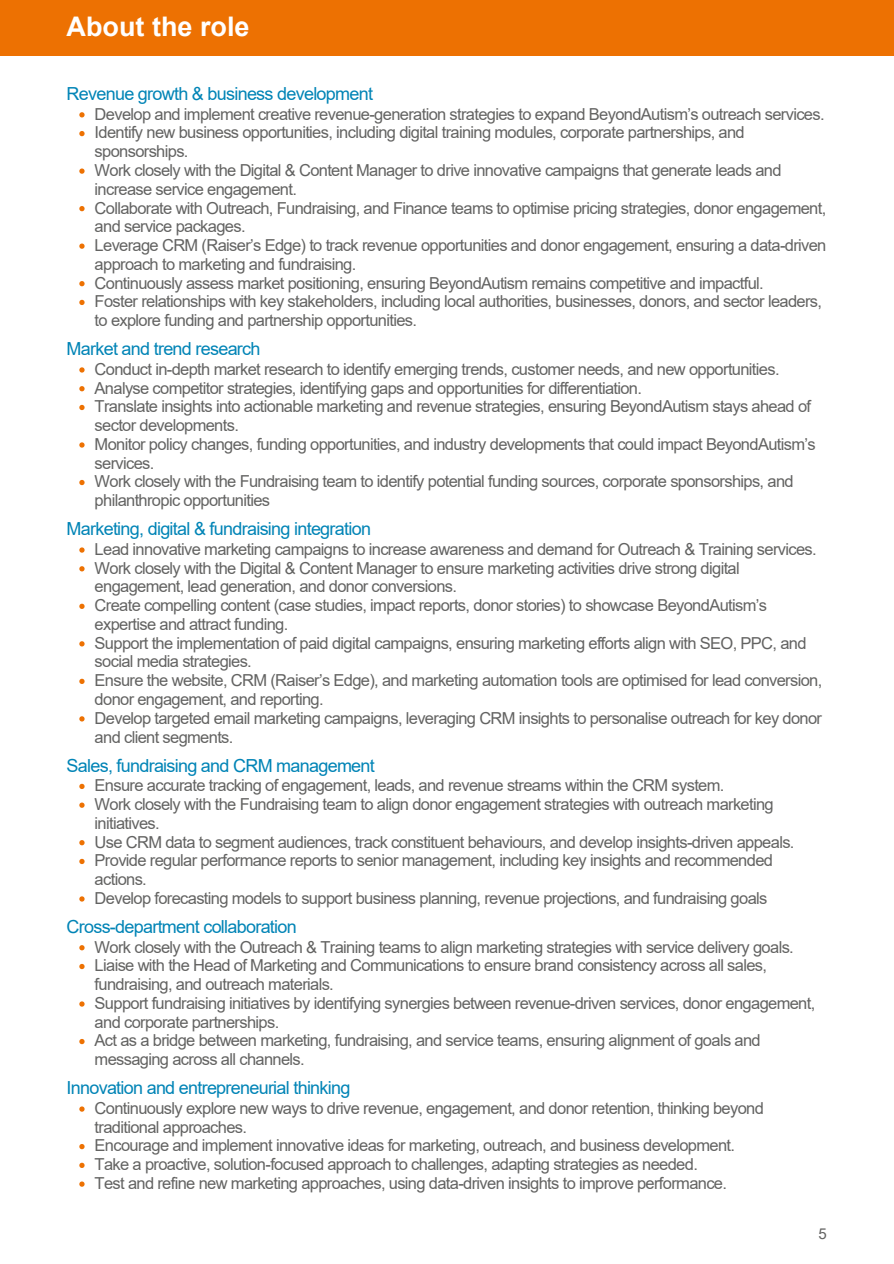
<style>
.page{position:relative;width:894px;height:1264px;background:#fff}
.page>*{position:absolute;margin:0;border:0;box-sizing:border-box;transform-origin:0 0}
.t1{font:700 27px "Arial";color:#fff}
.t2{font:18px "Arial";letter-spacing:-.04em;color:#0084b6}
.t3{font:16.5px/18.8px "Arial";letter-spacing:-.04em;color:#636362}
.t4{font:15px "Arial";color:#636362}
</style>
<div class="page">
<div style="left:0;top:0;width:893px;height:56px;background:#ed7102"></div>
<svg style="left:79px;top:112px;width:6px;height:5px"></svg>
<svg style="left:79px;top:131px;width:6px;height:5px"></svg>
<svg style="left:79px;top:168px;width:6px;height:6px"></svg>
<svg style="left:79px;top:206px;width:6px;height:5px"></svg>
<svg style="left:79px;top:243px;width:6px;height:6px"></svg>
<svg style="left:79px;top:281px;width:6px;height:5px"></svg>
<svg style="left:79px;top:300px;width:6px;height:5px"></svg>
<svg style="left:79px;top:367px;width:6px;height:5px"></svg>
<svg style="left:79px;top:386px;width:6px;height:5px"></svg>
<svg style="left:79px;top:405px;width:6px;height:5px"></svg>
<svg style="left:79px;top:442px;width:6px;height:5px"></svg>
<svg style="left:79px;top:480px;width:6px;height:5px"></svg>
<svg style="left:79px;top:547px;width:6px;height:5px"></svg>
<svg style="left:79px;top:566px;width:6px;height:5px"></svg>
<svg style="left:79px;top:603px;width:6px;height:6px"></svg>
<svg style="left:79px;top:641px;width:6px;height:5px"></svg>
<svg style="left:79px;top:678px;width:6px;height:6px"></svg>
<svg style="left:79px;top:716px;width:6px;height:5px"></svg>
<svg style="left:79px;top:783px;width:6px;height:6px"></svg>
<svg style="left:79px;top:802px;width:6px;height:5px"></svg>
<svg style="left:79px;top:840px;width:6px;height:5px"></svg>
<svg style="left:79px;top:858px;width:6px;height:6px"></svg>
<svg style="left:79px;top:896px;width:6px;height:5px"></svg>
<svg style="left:79px;top:945px;width:6px;height:5px"></svg>
<svg style="left:79px;top:963px;width:6px;height:6px"></svg>
<svg style="left:79px;top:1001px;width:6px;height:5px"></svg>
<svg style="left:79px;top:1039px;width:6px;height:5px"></svg>
<svg style="left:79px;top:1106px;width:6px;height:5px"></svg>
<svg style="left:79px;top:1144px;width:6px;height:5px"></svg>
<svg style="left:79px;top:1162px;width:6px;height:5px"></svg>
<svg style="left:79px;top:1181px;width:6px;height:5px"></svg>
<p class="t1" style="left:67px;top:12px;width:184px">About the role</p>
<h1 class="t2" style="left:67px;top:84px;width:308px">Revenue growth &amp; business development</h1>
<p class="t3" style="left:95px;top:105px;width:731px">Develop and implement creative revenue-generation strategies to expand BeyondAutism’s outreach services.</p>
<p class="t3" style="left:95px;top:123px;width:651px">Identify new business opportunities, including digital training modules, corporate partnerships, and sponsorships.</p>
<p class="t3" style="left:95px;top:161px;width:688px">Work closely with the Digital &amp; Content Manager to drive innovative campaigns that generate leads and increase service engagement.</p>
<p class="t3" style="left:95px;top:198px;width:733px">Collaborate with Outreach, Fundraising, and Finance teams to optimise pricing strategies, donor engagement, and service packages.</p>
<p class="t3" style="left:95px;top:236px;width:733px">Leverage CRM (Raiser’s Edge) to track revenue opportunities and donor engagement, ensuring a data-driven approach to marketing and fundraising.</p>
<p class="t3" style="left:95px;top:273px;width:670px">Continuously assess market positioning, ensuring BeyondAutism remains competitive and impactful.</p>
<p class="t3" style="left:95px;top:292px;width:728px">Foster relationships with key stakeholders, including local authorities, businesses, donors, and sector leaders, to explore funding and partnership opportunities.</p>
<p class="t2" style="left:67px;top:339px;width:195px">Market and trend research</p>
<p class="t3" style="left:95px;top:360px;width:686px">Conduct in-depth market research to identify emerging trends, customer needs, and new opportunities.</p>
<p class="t3" style="left:95px;top:378px;width:548px">Analyse competitor strategies, identifying gaps and opportunities for differentiation.</p>
<p class="t3" style="left:95px;top:397px;width:717px">Translate insights into actionable marketing and revenue strategies, ensuring BeyondAutism stays ahead of sector developments.</p>
<p class="t3" style="left:95px;top:435px;width:722px">Monitor policy changes, funding opportunities, and industry developments that could impact BeyondAutism’s services.</p>
<p class="t3" style="left:95px;top:472px;width:700px">Work closely with the Fundraising team to identify potential funding sources, corporate sponsorships, and philanthropic opportunities</p>
<p class="t2" style="left:67px;top:519px;width:306px">Marketing, digital &amp; fundraising integration</p>
<p class="t3" style="left:95px;top:540px;width:723px">Lead innovative marketing campaigns to increase awareness and demand for Outreach &amp; Training services.</p>
<p class="t3" style="left:95px;top:558px;width:646px">Work closely with the Digital &amp; Content Manager to ensure marketing activities drive strong digital engagement, lead generation, and donor conversions.</p>
<p class="t3" style="left:95px;top:596px;width:673px">Create compelling content (case studies, impact reports, donor stories) to showcase BeyondAutism’s expertise and attract funding.</p>
<p class="t3" style="left:95px;top:633px;width:713px">Support the implementation of paid digital campaigns, ensuring marketing efforts align with SEO, PPC, and social media strategies.</p>
<p class="t3" style="left:95px;top:671px;width:729px">Ensure the website, CRM (Raiser’s Edge), and marketing automation tools are optimised for lead conversion, donor engagement, and reporting.</p>
<p class="t3" style="left:95px;top:708px;width:728px">Develop targeted email marketing campaigns, leveraging CRM insights to personalise outreach for key donor and client segments.</p>
<p class="t2" style="left:67px;top:755px;width:310px">Sales, fundraising and CRM management</p>
<p class="t3" style="left:95px;top:776px;width:631px">Ensure accurate tracking of engagement, leads, and revenue streams within the CRM system.</p>
<p class="t3" style="left:95px;top:795px;width:680px">Work closely with the Fundraising team to align donor engagement strategies with outreach marketing initiatives.</p>
<p class="t3" style="left:95px;top:832px;width:701px">Use CRM data to segment audiences, track constituent behaviours, and develop insights-driven appeals.</p>
<p class="t3" style="left:95px;top:851px;width:679px">Provide regular performance reports to senior management, including key insights and recommended actions.</p>
<p class="t3" style="left:95px;top:888px;width:674px">Develop forecasting models to support business planning, revenue projections, and fundraising goals</p>
<p class="t2" style="left:67px;top:916px;width:232px">Cross-department collaboration</p>
<p class="t3" style="left:95px;top:937px;width:700px">Work closely with the Outreach &amp; Training teams to align marketing strategies with service delivery goals.</p>
<p class="t3" style="left:95px;top:956px;width:673px">Liaise with the Head of Marketing and Communications to ensure brand consistency across all sales, fundraising, and outreach materials.</p>
<p class="t3" style="left:95px;top:993px;width:722px">Support fundraising initiatives by identifying synergies between revenue-driven services, donor engagement, and corporate partnerships.</p>
<p class="t3" style="left:95px;top:1031px;width:667px">Act as a bridge between marketing, fundraising, and service teams, ensuring alignment of goals and messaging across all channels.</p>
<p class="t2" style="left:67px;top:1078px;width:285px">Innovation and entrepreneurial thinking</p>
<p class="t3" style="left:95px;top:1098px;width:670px">Continuously explore new ways to drive revenue, engagement, and donor retention, thinking beyond traditional approaches.</p>
<p class="t3" style="left:95px;top:1136px;width:641px">Encourage and implement innovative ideas for marketing, outreach, and business development.</p>
<p class="t3" style="left:95px;top:1155px;width:604px">Take a proactive, solution-focused approach to challenges, adapting strategies as needed.</p>
<p class="t3" style="left:95px;top:1173px;width:633px">Test and refine new marketing approaches, using data-driven insights to improve performance.</p>
<p class="t4" style="left:818px;top:1225px;width:10px">5</p>
</div>
